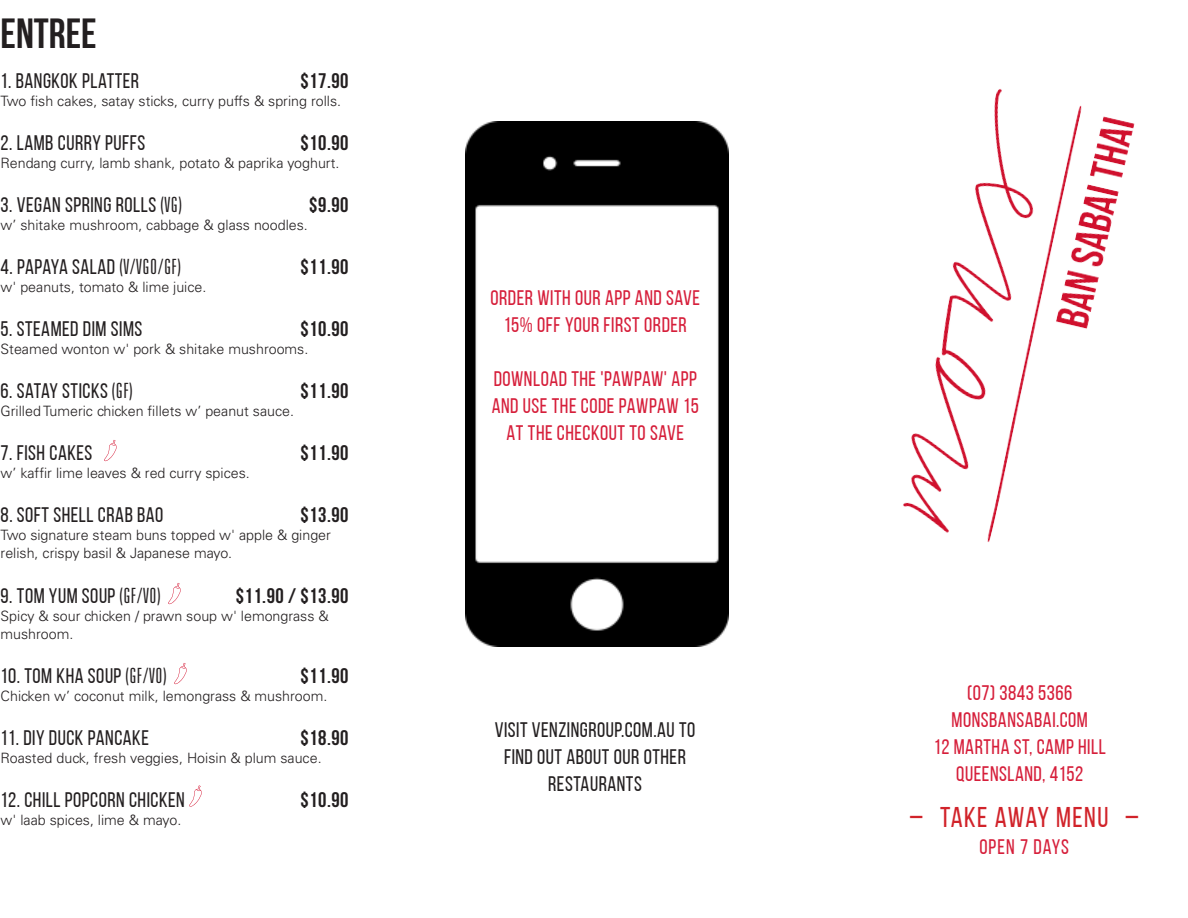
<style>
.page{position:relative;width:1188px;height:918px;background:#fff}
.page>*{position:absolute;margin:0;border:0;box-sizing:border-box;transform-origin:0 0}
.Headings{font:700 42px "Bebas Neue";color:#231f20}
.t1{font:28.5px "Bebas Neue";letter-spacing:.05em;color:#d1232a}
.Dish_title{font:21px/27px "Bebas Neue";letter-spacing:.025em;color:#231f20;text-align:center}
.Dish_title-2{font:21px/27px "Bebas Neue";letter-spacing:.025em;color:#d61e3a;text-align:center}
.Dish_title-3{font:700 21px "Bebas Neue";letter-spacing:.025em;color:#231f20}
.Dish_title-4{font:21px "Bebas Neue";letter-spacing:.05em;color:#d61e3a}
.Dish_description{font:300 14.25px/18px "Univers LT";color:#231f20}
.Dish_title-5{font:300 14.25px/18px "Univers LT";color:#231f20}
.s1{font-family:"Univers LT";font-weight:300;font-stretch:ultra-condensed}
</style>
<div class="page">
<svg style="left:104px;top:440px;width:13px;height:21px"></svg>
<svg style="left:168px;top:583px;width:13px;height:21px"></svg>
<svg style="left:174px;top:663px;width:13px;height:21px"></svg>
<svg style="left:189px;top:785px;width:13px;height:22px"></svg>
<img style="left:903px;top:89px;width:232px;height:453px">
<img style="left:466px;top:122px;width:262px;height:525px">
<p class="Headings" style="left:1px;top:10px;width:98px">ENTREE</p>
<p class="Dish_title" style="left:1px;top:67px;width:140px">1. BANGKOK PLATTER</p>
<p class="Dish_title-3" style="left:300px;top:69px;width:50px">$17.90</p>
<p class="Dish_description" style="left:1px;top:92px;width:342px">Two fish cakes, satay sticks, curry puffs &amp; spring rolls.</p>
<p class="Dish_title" style="left:1px;top:129px;width:146px">2. LAMB CURRY PUFFS</p>
<p class="Dish_title-3" style="left:300px;top:131px;width:50px">$10.90</p>
<p class="Dish_description" style="left:1px;top:154px;width:340px">Rendang curry, lamb shank, potato &amp; paprika yoghurt.</p>
<p class="Dish_title" style="left:1px;top:191px;width:183px">3. VEGAN SPRING ROLLS <span class="s1">(VG)</span></p>
<p class="Dish_title-3" style="left:309px;top:193px;width:41px">$9.90</p>
<p class="Dish_description" style="left:1px;top:216px;width:309px">w’ shitake mushroom, cabbage &amp; glass noodles.</p>
<p class="Dish_title" style="left:1px;top:253px;width:182px">4. PAPAYA SALAD <span class="s1">(V/VGO/GF)</span></p>
<p class="Dish_title-3" style="left:300px;top:255px;width:50px">$11.90</p>
<p class="Dish_description" style="left:1px;top:278px;width:207px">w' peanuts, tomato &amp; lime juice.</p>
<p class="Dish_title" style="left:1px;top:315px;width:143px">5. STEAMED DIM SIMS</p>
<p class="Dish_title-3" style="left:300px;top:317px;width:50px">$10.90</p>
<p class="Dish_description" style="left:1px;top:340px;width:309px">Steamed wonton w' pork &amp; shitake mushrooms.</p>
<p class="Dish_title" style="left:1px;top:377px;width:134px">6. SATAY STICKS <span class="s1">(GF)</span></p>
<p class="Dish_title-3" style="left:300px;top:379px;width:50px">$11.90</p>
<p class="Dish_description" style="left:1px;top:402px;width:295px">Grilled Tumeric chicken fillets w’ peanut sauce.</p>
<p class="Dish_title" style="left:1px;top:439px;width:93px">7. FISH CAKES</p>
<p class="Dish_title-3" style="left:300px;top:441px;width:50px">$11.90</p>
<p class="Dish_description" style="left:1px;top:464px;width:251px">w’ kaffir lime leaves &amp; red curry spices.</p>
<p class="Dish_title" style="left:1px;top:501px;width:164px">8. SOFT SHELL CRAB BAO</p>
<p class="Dish_title-3" style="left:300px;top:503px;width:50px">$13.90</p>
<p class="Dish_title-5" style="left:1px;top:526px;width:332px">Two signature steam buns topped w' apple &amp; ginger relish, crispy basil &amp; Japanese mayo.</p>
<p class="Dish_title" style="left:1px;top:582px;width:162px">9. TOM YUM SOUP <span class="s1">(GF/VO)</span></p>
<p class="Dish_title-3" style="left:236px;top:584px;width:114px">$11.90 / $13.90</p>
<p class="Dish_description" style="left:1px;top:607px;width:330px">Spicy &amp; sour chicken / prawn soup w' lemongrass &amp; mushroom.</p>
<p class="Dish_title" style="left:1px;top:662px;width:168px">10. TOM KHA SOUP <span class="s1">(GF/VO)</span></p>
<p class="Dish_title-3" style="left:300px;top:664px;width:50px">$11.90</p>
<p class="Dish_description" style="left:1px;top:687px;width:328px">Chicken w’ coconut milk, lemongrass &amp; mushroom.</p>
<p class="Dish_title" style="left:1px;top:724px;width:150px">11. DIY DUCK PANCAKE</p>
<p class="Dish_title-3" style="left:300px;top:726px;width:50px">$18.90</p>
<p class="Dish_description" style="left:1px;top:749px;width:323px">Roasted duck, fresh veggies, Hoisin &amp; plum sauce.</p>
<p class="Dish_title" style="left:1px;top:786px;width:186px">12. CHILL POPCORN CHICKEN</p>
<p class="Dish_title-3" style="left:300px;top:788px;width:50px">$10.90</p>
<p class="Dish_description" style="left:1px;top:811px;width:182px">w' laab spices, lime &amp; mayo.</p>
<p class="Dish_title-2" style="left:490px;top:284px;width:211px">ORDER WITH OUR APP AND SAVE<br>15% OFF YOUR FIRST ORDER</p>
<p class="Dish_title-2" style="left:492px;top:365px;width:209px">DOWNLOAD THE 'PAWPAW' APP<br>AND USE THE CODE PAWPAW 15<br>AT THE CHECKOUT TO SAVE</p>
<p class="Dish_title" style="left:495px;top:716px;width:202px">VISIT VENZINGROUP.COM.AU TO<br>FIND OUT ABOUT OUR OTHER<br>RESTAURANTS</p>
<p class="Dish_title-2" style="left:967px;top:679px;width:107px">(07) 3843 5366</p>
<p class="Dish_title-2" style="left:952px;top:706px;width:138px">MONSBANSABAI.COM</p>
<p class="Dish_title-2" style="left:934px;top:733px;width:174px">12 MARTHA ST, CAMP HILL</p>
<p class="Dish_title-2" style="left:956px;top:760px;width:128px">QUEENSLAND, 4152</p>
<p class="t1" style="left:910px;top:801px;width:230px">– TAKE AWAY MENU –</p>
<p class="Dish_title-4" style="left:979px;top:835px;width:91px">OPEN 7 DAYS</p>
</div>
